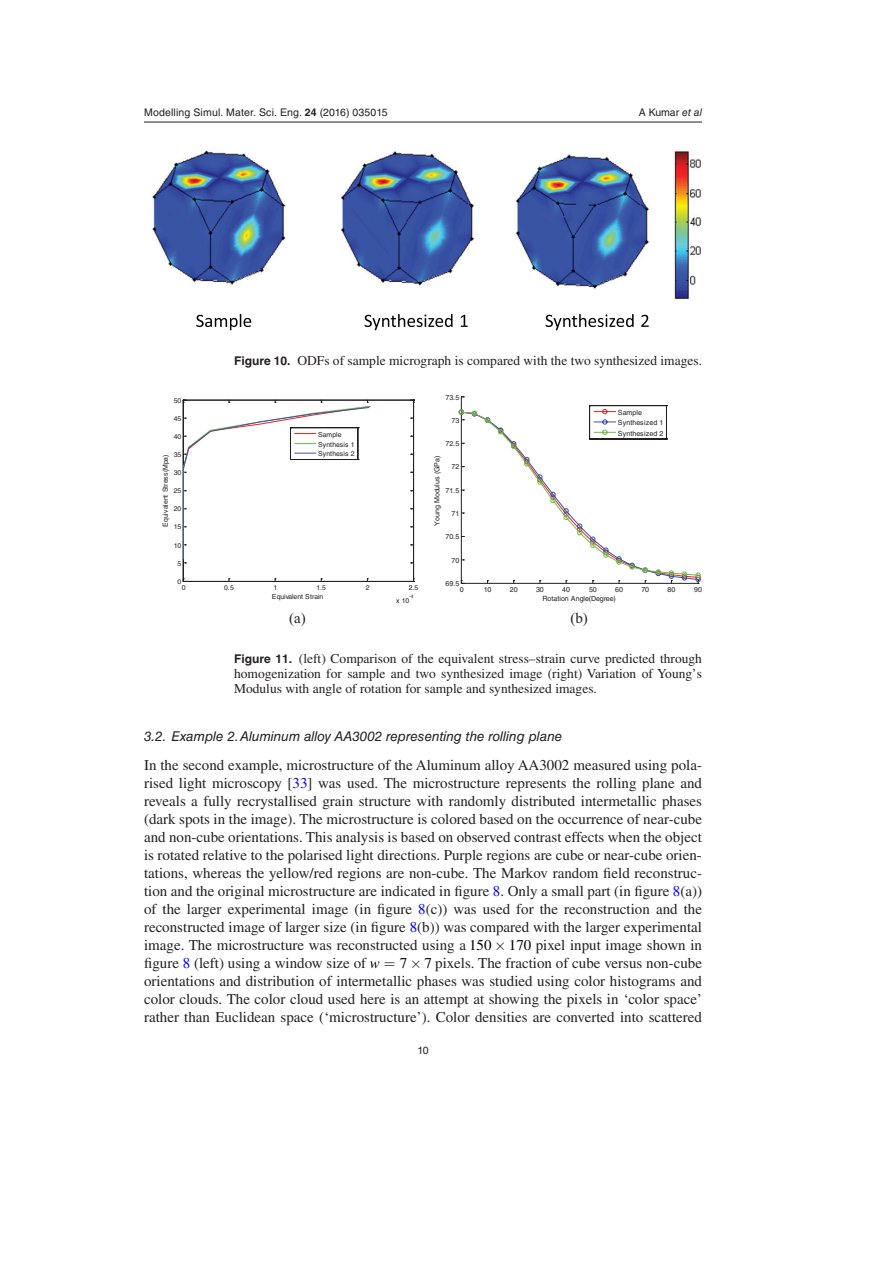
<style>
.page{position:relative;width:893px;height:1263px;background:#fff}
.page>*{position:absolute;margin:0;border:0;box-sizing:border-box;transform-origin:0 0}
.t1{font:15px/18px "Times LT Std";color:#231f20;text-align:justify}
.t2{font:15px "Times New Roman";color:#231f20}
.t3{font:13.5px/15px "Times LT Std";color:#231f20;text-align:justify}
.t4{font:italic 13.5px "Helvetica LT Std";color:#231f20}
.t5{font:10.5px "Helvetica LT Std";letter-spacing:.015em;color:#231f20}
.t6{font:7.05px "Helvetica";letter-spacing:-.02em;color:#231f20}
.t7{font:7.05px/10.4px "Helvetica";letter-spacing:.01em;color:#231f20}
.t8{font:6.9px/12.8px "Helvetica";letter-spacing:-.02em;color:#231f20}
.t9{font:6.9px/9.8px "Helvetica";letter-spacing:.01em;color:#231f20}
.t10{font:4.8px "Helvetica";color:#231f20}
.s1{font-family:"Helvetica";font-weight:700}
.s2{font-family:"Helvetica"}
.s3{font-style:italic}
.s4{font-family:"Helvetica LT Std";font-weight:700;font-size:12px}
.s5{font-family:"STIX General"}
.s6{color:#00f}
.s7{color:#000}
.s8{font-style:italic;color:#000}
</style>
<div class="page">
<hr style="left:144px;top:122px;width:558px;height:1px;background:#231f20">
<img style="left:152px;top:150px;width:550px;height:150px">
<svg style="left:196px;top:314px;width:453px;height:16px"></svg>
<div style="left:183px;top:400px;width:231px;height:182px;background:#fff;border:1px solid #fff"></div>
<hr style="left:183px;top:400px;width:231px;height:1px;background:#231f20">
<hr style="left:183px;top:581px;width:231px;height:1px;background:#231f20">
<hr style="left:413px;top:400px;width:1px;height:181px;background:#231f20">
<hr style="left:183px;top:400px;width:1px;height:181px;background:#231f20">
<svg style="left:183px;top:400px;width:188px;height:164px"></svg>
<hr style="left:461px;top:397px;width:1px;height:186px;background:#231f20">
<svg style="left:459px;top:405px;width:242px;height:179px"></svg>
<p class="t5" style="left:144px;top:107px;width:245px">Modelling Simul. Mater. Sci. Eng. <span class="s1">24</span> (<span class="s2">2016</span>) 035015</p>
<p class="t5" style="left:639px;top:106px;width:65px">A Kumar <span class="s3">et al</span></p>
<p class="t3" style="left:234px;top:353px;width:470px"><span class="s4">Figure 10.</span> ODFs of sample micrograph is compared with the two synthesized images.</p>
<p class="t8" style="left:174px;top:394px;width:9px">50</p>
<p class="t6" style="left:445px;top:393px;width:15px">73.5</p>
<p class="t8" style="left:174px;top:412px;width:9px">45</p>
<p class="t6" style="left:451px;top:416px;width:9px">73</p>
<p class="t8" style="left:174px;top:430px;width:9px">40</p>
<p class="t8" style="left:174px;top:448px;width:9px">35</p>
<p class="t8" style="left:159px;top:527px;width:74px;rotate:-90deg">Equivalent Stress(Mpa)</p>
<p class="t8" style="left:174px;top:466px;width:9px">30</p>
<p class="t8" style="left:174px;top:485px;width:9px">25</p>
<p class="t8" style="left:174px;top:503px;width:9px">20</p>
<p class="t8" style="left:174px;top:521px;width:9px">15</p>
<p class="t9" style="left:318px;top:429px;width:38px">Sample<br>Synthesis 1<br>Synthesis 2</p>
<p class="t6" style="left:445px;top:439px;width:15px">72.5</p>
<p class="t6" style="left:433px;top:525px;width:71px;rotate:-90deg">Young Modulus (GPa)</p>
<p class="t6" style="left:451px;top:463px;width:9px">72</p>
<p class="t6" style="left:445px;top:486px;width:15px">71.5</p>
<p class="t6" style="left:451px;top:509px;width:9px">71</p>
<p class="t7" style="left:618px;top:407px;width:47px">Sample<br>Synthesized 1<br>Synthesized 2</p>
<p class="t6" style="left:445px;top:533px;width:15px">70.5</p>
<p class="t8" style="left:174px;top:539px;width:9px">10</p>
<p class="t8" style="left:177px;top:557px;width:5px">5</p>
<p class="t6" style="left:451px;top:556px;width:9px">70</p>
<p class="t8" style="left:177px;top:575px;width:5px">0</p>
<p class="t8" style="left:182px;top:581px;width:5px">0</p>
<p class="t8" style="left:224px;top:581px;width:11px">0.5</p>
<p class="t8" style="left:273px;top:581px;width:5px">1</p>
<p class="t8" style="left:316px;top:581px;width:11px">1.5</p>
<p class="t8" style="left:366px;top:581px;width:5px">2</p>
<p class="t8" style="left:396px;top:581px;width:24px;text-indent:13px">2.5 x 10</p>
<p class="t8" style="left:272px;top:590px;width:53px">Equivalent Strain</p>
<p class="t10" style="left:409px;top:593px;width:6px">-4</p>
<p class="t6" style="left:445px;top:579px;width:15px">69.5</p>
<p class="t6" style="left:460px;top:585px;width:5px">0</p>
<p class="t6" style="left:484px;top:585px;width:9px">10</p>
<p class="t6" style="left:510px;top:585px;width:9px">20</p>
<p class="t6" style="left:536px;top:585px;width:9px">30</p>
<p class="t6" style="left:562px;top:585px;width:9px">40</p>
<p class="t6" style="left:589px;top:585px;width:9px">50</p>
<p class="t6" style="left:615px;top:585px;width:9px">60</p>
<p class="t6" style="left:641px;top:585px;width:9px">70</p>
<p class="t6" style="left:668px;top:585px;width:9px">80</p>
<p class="t6" style="left:694px;top:585px;width:9px">90</p>
<p class="t6" style="left:543px;top:595px;width:75px">Rotation Angle(Degree)</p>
<p class="t2" style="left:289px;top:610px;width:18px">(a)</p>
<p class="t2" style="left:570px;top:610px;width:19px">(b)</p>
<p class="t3" style="left:234px;top:650px;width:469px"><span class="s4">Figure 11.</span> (left) Comparison of the equivalent stress<span class="s5">–</span>strain curve predicted through homogenization for sample and two synthesized image (right) Variation of Young<span class="s5">’</span>s Modulus with angle of rotation for sample and synthesized images.</p>
<p class="t4" style="left:144px;top:729px;width:420px">3.2. Example 2. Aluminum alloy AA3002 representing the rolling plane</p>
<p class="t1" style="left:144px;top:756px;width:560px">In the second example, microstructure of the Aluminum alloy AA3002 measured using pola&shy;rised light microscopy [<span class="s6">33</span>] was used. The microstructure represents the rolling plane and reveals a fully recrystallised grain structure with randomly distributed intermetallic phases (dark spots in the image). The microstructure is colored based on the occurrence of near-cube and non-cube orientations. This analysis is based on observed contrast effects when the object is rotated relative to the polarised light directions. Purple regions are cube or near-cube orien&shy;tations, whereas the yellow/red regions are non-cube. The Markov random field reconstruc&shy;tion and the original microstructure are indicated in figure <span class="s6">8</span>. Only a small part (in figure <span class="s6">8</span>(a)) of the larger experimental image (in figure <span class="s6">8</span>(c)) was used for the reconstruction and the reconstructed image of larger size (in figure <span class="s6">8</span>(b)) was compared with the larger experimental image. The microstructure was reconstructed using a <span class="s7">150 170</span> pixel input image shown in figure <span class="s6">8</span> (left) using a window size of <span class="s8">w</span></p>
<p class="t1" style="left:144px;top:954px;width:560px;text-indent:256px"><span class="s7">7 7</span> pixels. The fraction of cube versus non-cube orientations and distribution of intermetallic phases was studied using color histograms and color clouds. The color cloud used here is an attempt at showing the pixels in <span class="s5">‘</span>color space<span class="s5">’ </span>rather than Euclidean space (<span class="s5">‘</span>microstructure<span class="s5">’</span>). Color densities are converted into scattered</p>
<p class="t5" style="left:417px;top:1044px;width:13px">10</p>
</div>
